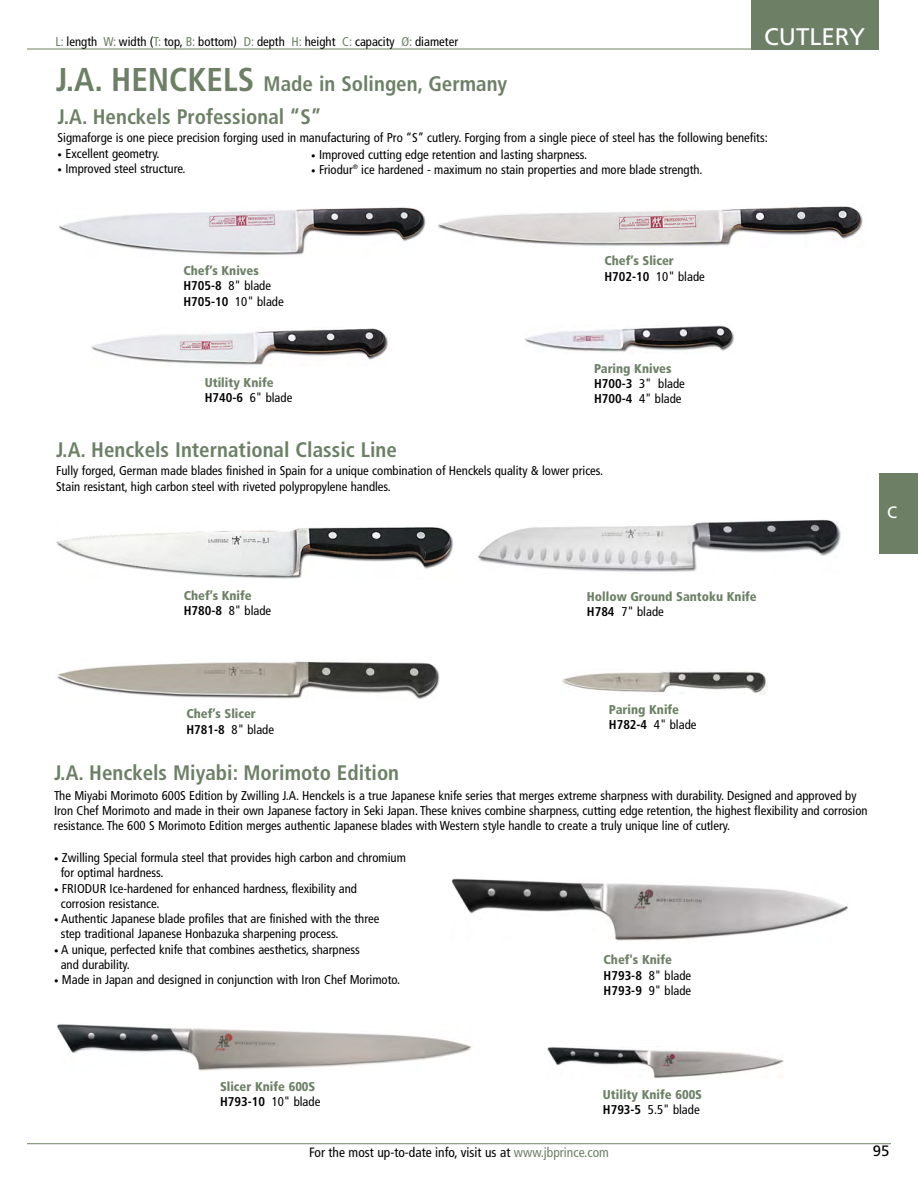
<style>
.page{position:relative;width:918px;height:1188px;background:#fff}
.page>*{position:absolute;margin:0;border:0;box-sizing:border-box;transform-origin:0 0}
.t1{font:24px "Frutiger";color:#fff}
.t2{font:700 condensed 21px "Frutiger";color:#6d8066}
.t3{font:16.5px "Frutiger";color:#fff}
.t4{font:15px "Frutiger";color:#000}
.t5{font:condensed 13.5px "Frutiger";color:#000}
.t6{font:condensed 12.75px/15.3px "Frutiger";color:#000}
.t7{font:900 condensed 12.75px/15.3px "Frutiger";color:#6d8066}
.s1{color:#6d8066}
.s2{font-size:33px}
.s3{font-size:9px}
.s4{font-weight:900;color:#6d8066}
.s5{font-weight:700}
.s6{font-weight:700;color:#000}
.s7{font-weight:400;color:#000}
</style>
<div class="page">
<hr style="left:27px;top:1143px;width:864px;height:1px;background:#6d8066">
<div style="left:879px;top:473px;width:39px;height:81px;background:#6d8066"></div>
<hr style="left:27px;top:49px;width:762px;height:1px;background:#6d8066">
<div style="left:751px;top:0;width:128px;height:50px;background:#6d8066"></div>
<img style="left:59px;top:207px;width:367px;height:48px">
<img style="left:91px;top:328px;width:297px;height:37px">
<img style="left:438px;top:206px;width:425px;height:40px">
<img style="left:524px;top:326px;width:210px;height:26px">
<img style="left:56px;top:527px;width:397px;height:52px">
<img style="left:57px;top:661px;width:383px;height:38px">
<img style="left:478px;top:519px;width:363px;height:53px">
<img style="left:562px;top:671px;width:206px;height:23px">
<img style="left:57px;top:1024px;width:415px;height:47px">
<img style="left:547px;top:1047px;width:236px;height:31px">
<img style="left:451px;top:878px;width:397px;height:63px">
<p class="t6" style="left:56px;top:35px;width:404px"><span class="s1">L:</span> length <span class="s1">W:</span> width (<span class="s1">T:</span> top, <span class="s1">B:</span> bottom) <span class="s1">D:</span> depth <span class="s1">H:</span> height <span class="s1">C:</span> capacity <span class="s1">Ø:</span> diameter</p>
<h1 class="t1" style="left:764px;top:27px;width:102px">CUTLERY</h1>
<h2 class="t2" style="left:56px;top:76px;width:453px"><span class="s2">J.A. HENCKELS</span> Made in Solingen, Germany</h2>
<h2 class="t2" style="left:58px;top:109px;width:266px">J.A. Henckels Professional “S”</h2>
<p class="t6" style="left:311px;top:148px;width:277px"><span class="s3">•</span> Improved cutting edge retention and lasting sharpness.</p>
<p class="t6" style="left:311px;top:163px;width:393px"><span class="s3">•</span> Friodur<sup>®</sup> ice hardened - maximum no stain properties and more blade strength.</p>
<p class="t6" style="left:58px;top:131px;width:712px">Sigmaforge is one piece precision forging used in manufacturing of Pro “S” cutlery. Forging from a single piece of steel has the following benefits:</p>
<p class="t6" style="left:58px;top:147px;width:104px"><span class="s3">•</span> Excellent geometry.</p>
<p class="t6" style="left:58px;top:162px;width:130px"><span class="s3">•</span> Improved steel structure.</p>
<p class="t6" style="left:183px;top:264px;width:102px"><span class="s4">Chef’s Knives<br></span><span class="s5">H705-8</span> 8" blade<br><span class="s5">H705-10</span> 10" blade</p>
<p class="t7" style="left:205px;top:376px;width:89px">Utility Knife<br><span class="s6">H740-6</span> <span class="s7">6" blade</span></p>
<h2 class="t2" style="left:56px;top:441px;width:342px">J.A. Henckels International Classic Line</h2>
<p class="t7" style="left:604px;top:254px;width:102px">Chef’s Slicer<br><span class="s6">H702-10</span> <span class="s7">10" blade</span></p>
<p class="t6" style="left:594px;top:362px;width:92px"><span class="s4">Paring Knives<br></span><span class="s5">H700-3</span> 3" blade<br><span class="s5">H700-4</span> 4" blade</p>
<p class="t6" style="left:56px;top:464px;width:549px">Fully forged, German made blades finished in Spain for a unique combination of Henckels quality &amp; lower prices.<br>Stain resistant, high carbon steel with riveted polypropylene handles.</p>
<p class="t7" style="left:184px;top:589px;width:89px">Chef’s Knife<br><span class="s6">H780-8</span> <span class="s7">8" blade</span></p>
<p class="t7" style="left:587px;top:590px;width:171px">Hollow Ground Santoku Knife<br><span class="s6">H784</span> <span class="s7">7" blade</span></p>
<p class="t3" style="left:887px;top:505px;width:12px">C</p>
<p class="t7" style="left:187px;top:707px;width:89px">Chef’s Slicer<br><span class="s6">H781-8</span> <span class="s7">8" blade</span></p>
<h2 class="t2" style="left:54px;top:764px;width:347px">J.A. Henckels Miyabi: Morimoto Edition</h2>
<p class="t7" style="left:609px;top:703px;width:89px">Paring Knife<br><span class="s6">H782-4</span> <span class="s7">4" blade</span></p>
<p class="t6" style="left:54px;top:789px;width:815px">The Miyabi Morimoto 600S Edition by Zwilling J.A. Henckels is a true Japanese knife series that merges extreme sharpness with durability. Designed and approved by<br>Iron Chef Morimoto and made in their own Japanese factory in Seki Japan. These knives combine sharpness, cutting edge retention, the highest flexibility and corrosion resistance. The 600 S Morimoto Edition merges authentic Japanese blades with Western style handle to create a truly unique line of cutlery.</p>
<p class="t6" style="left:61px;top:851px;width:347px;text-indent:-7px"><span class="s3">•</span> Zwilling Special formula steel that provides high carbon and chromium for optimal hardness.</p>
<p class="t6" style="left:61px;top:882px;width:298px;text-indent:-7px"><span class="s3">•</span> FRIODUR Ice-hardened for enhanced hardness, flexibility and corrosion resistance.</p>
<p class="t6" style="left:61px;top:912px;width:320px;text-indent:-7px"><span class="s3">•</span> Authentic Japanese blade profiles that are finished with the three step traditional Japanese Honbazuka sharpening process.</p>
<p class="t6" style="left:61px;top:943px;width:301px;text-indent:-7px"><span class="s3">•</span> A unique, perfected knife that combines aesthetics, sharpness and durability.</p>
<p class="t6" style="left:54px;top:973px;width:348px"><span class="s3">•</span> Made in Japan and designed in conjunction with Iron Chef Morimoto.</p>
<p class="t6" style="left:604px;top:953px;width:89px"><span class="s4">Chef's Knife<br></span><span class="s5">H793-8</span> 8" blade<br><span class="s5">H793-9</span> 9" blade</p>
<p class="t7" style="left:220px;top:1080px;width:102px">Slicer Knife 600S<br><span class="s6">H793-10</span> <span class="s7">10" blade</span></p>
<p class="t7" style="left:603px;top:1088px;width:101px">Utility Knife 600S<br><span class="s6">H793-5</span> <span class="s7">5.5" blade</span></p>
<p class="t5" style="left:309px;top:1146px;width:301px">For the most up-to-date info, visit us at <span class="s1">www.jbprince.com</span></p>
<p class="t4" style="left:873px;top:1145px;width:18px">95</p>
</div>
